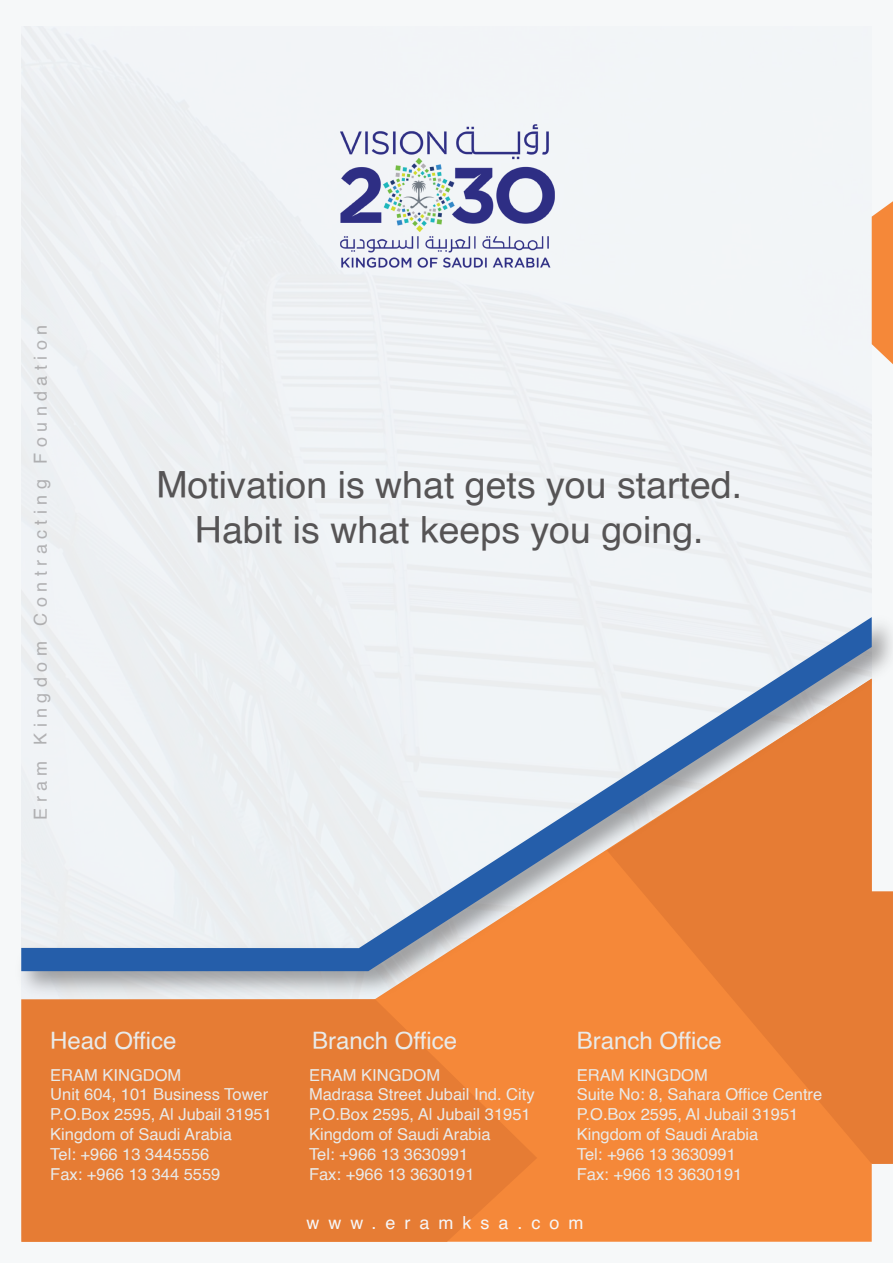
<style>
.page{position:relative;width:893px;height:1263px;background:#fff}
.page>*{position:absolute;margin:0;border:0;box-sizing:border-box;transform-origin:0 0}
.t1{font:37.5px/45px "Helvetica";color:#565455;text-align:center}
.t2{font:24px "Helvetica";color:#e9eae9}
.t3{font:18px "Helvetica";letter-spacing:.3em;color:#726f70}
.t4{font:18px "Helvetica";letter-spacing:.5em;color:#f6f7f9}
.t5{font:16.5px/19.8px "Helvetica";color:#e9eae9}
</style>
<div class="page">
<div style="left:537px;top:1004px;width:335px;height:238px;background:#f58839"></div>
<svg style="left:607px;top:1004px;width:286px;height:160px;background:#f08437"></svg>
<svg style="left:21px;top:1004px;width:516px;height:238px;background:#e77d35"></svg>
<svg style="left:872px;top:201px;width:21px;height:163px;background:#f5944d"></svg>
<img style="left:17px;top:605px;width:876px;height:399px">
<svg style="left:21px;top:617px;width:851px;height:354px;fill:#ebeef0"></svg>
<img style="left:338px;top:120px;width:220px;height:151px">
<p class="t3" style="left:27px;top:820px;width:496px;rotate:-90deg">Eram Kingdom Contracting Foundation</p>
<h1 class="t1" style="left:156px;top:463px;width:587px">Motivation is what gets you started.<br>Habit is what keeps you going.</h1>
<h2 class="t2" style="left:50px;top:1022px;width:128px">Head Office</h2>
<h2 class="t2" style="left:312px;top:1022px;width:146px">Branch Office</h2>
<h2 class="t2" style="left:577px;top:1022px;width:146px">Branch Office</h2>
<p class="t5" style="left:50px;top:1065px;width:223px">ERAM KINGDOM<br>Unit 604, 101 Business Tower<br>P.O.Box 2595, Al Jubail 31951<br>Kingdom of Saudi Arabia<br>Tel: +966 13 3445556<br>Fax: +966 13 344 5559</p>
<p class="t5" style="left:309px;top:1065px;width:227px">ERAM KINGDOM<br>Madrasa Street Jubail Ind. City<br>P.O.Box 2595, Al Jubail 31951<br>Kingdom of Saudi Arabia<br>Tel: +966 13 3630991<br>Fax: +966 13 3630191</p>
<p class="t5" style="left:577px;top:1065px;width:247px">ERAM KINGDOM<br>Suite No: 8, Sahara Office Centre<br>P.O.Box 2595, Al Jubail 31951<br>Kingdom of Saudi Arabia<br>Tel: +966 13 3630991<br>Fax: +966 13 3630191</p>
<p class="t4" style="left:307px;top:1208px;width:279px">www.eramksa.com</p>
</div>
